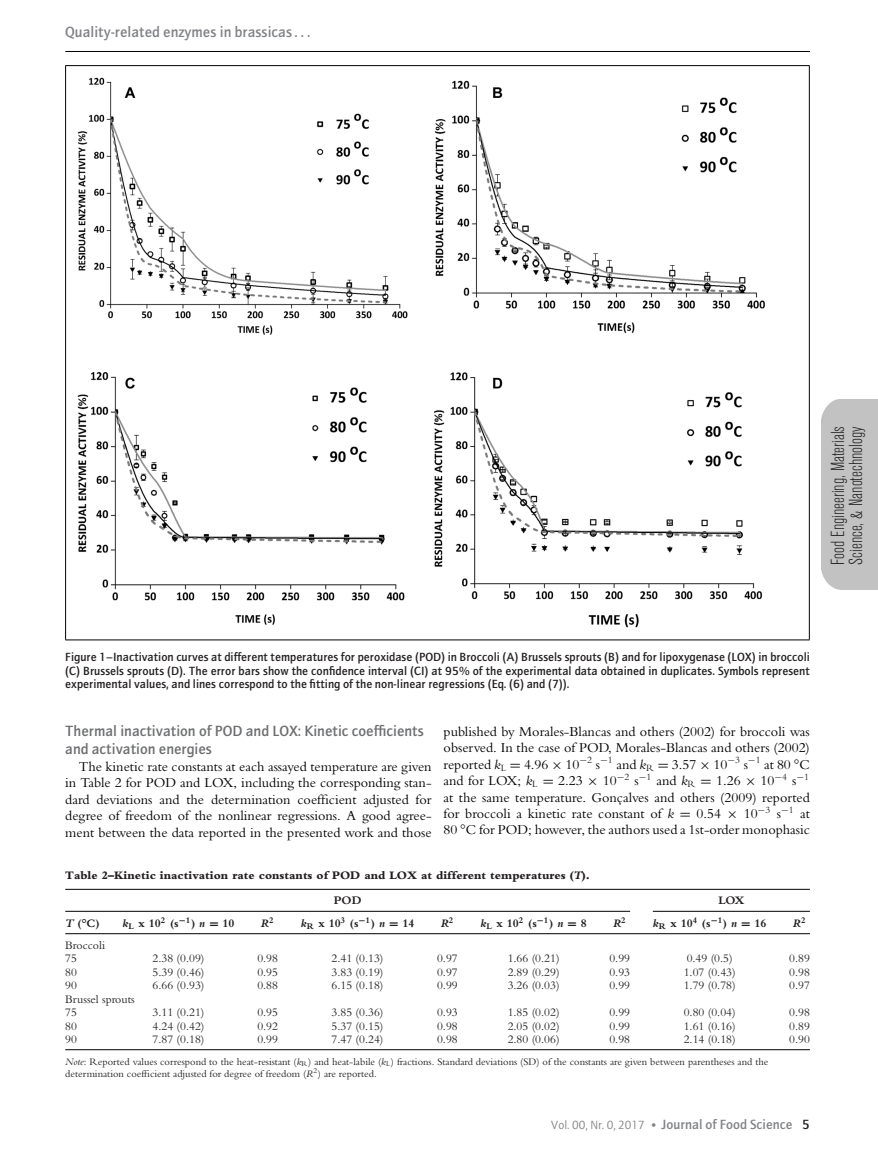
<style>
.page{position:relative;width:878px;height:1175px;background:#fff}
.page>*{position:absolute;margin:0;border:0;box-sizing:border-box;transform-origin:0 0}
.t1{font:300 condensed 18.75px/18px "Akzidenz Grotesk BE";color:#231f20}
.t2{font:500 15px/17.2px "AT Quay Sans";color:#6d6e70}
.t3{font:500 15px "AT Quay Sans";color:#808285}
.t4{font:14.25px/16.5px "Bembo";color:#000;text-align:justify}
.t5{font:500 13.5px "AT Quay Sans";color:#808285}
.t6{font:12px/13.5px "Bembo";color:#231f20}
.t7{font:500 12px/13.5px "AT Quay Sans";color:#231f20;text-align:justify}
.t8{font:800 12px/24.9px "Bembo";color:#231f20}
.t9{font:700 12px "Bembo";color:#231f20}
.t10{font:italic 700 12px "Bembo";color:#231f20}
.t11{font:10.5px/12.5px "Bembo";color:#231f20}
.s1{font-style:italic}
.s2{font-family:"MTSY"}
.s3{font-family:"Times New Roman PSMT 00"}
.s4{font-weight:700}
.s5{font-family:"Times New Roman PS Bold MT 00";font-weight:400}
.s6{font-family:"MTSYB";font-weight:400}
.s7{font-weight:400;font-size:12px}
.s8{color:#231f20}
</style>
<div class="page">
<hr style="left:65px;top:51px;width:744px;height:1px;background:#000">
<hr style="left:65px;top:65px;width:744px;height:1px;background:#000">
<hr style="left:65px;top:66px;width:1px;height:573px;background:#000">
<img style="left:77px;top:77px;width:688px;height:551px">
<hr style="left:809px;top:66px;width:1px;height:573px;background:#000">
<hr style="left:65px;top:639px;width:744px;height:1px;background:#000">
<hr style="left:65px;top:889px;width:744px;height:1px;background:#000">
<hr style="left:65px;top:911px;width:565px;height:1px;background:#000">
<hr style="left:652px;top:911px;width:157px;height:1px;background:#000">
<hr style="left:65px;top:933px;width:744px;height:1px;background:#000">
<hr style="left:65px;top:1049px;width:744px;height:1px;background:#000">
<p class="t3" style="left:65px;top:25px;width:247px">Quality-related enzymes in brassicas . . .</p>
<h1 class="t1" style="left:830px;top:565px;width:140px;rotate:-90deg">Food Engineering, Materials<br>Science, &amp; Nanotechnology</h1>
<p class="t7" style="left:65px;top:651px;width:746px">Figure 1–Inactivation curves at different temperatures for peroxidase (POD) in Broccoli (A) Brussels sprouts (B) and for lipoxygenase (LOX) in broccoli (C) Brussels sprouts (D). The error bars show the confidence interval (CI) at 95% of the experimental data obtained in duplicates. Symbols represent experimental values, and lines correspond to the fitting of the non-linear regressions (Eq. (6) and (7)).</p>
<p class="t2" style="left:65px;top:724px;width:360px">Thermal inactivation of POD and LOX: Kinetic coefficients and activation energies</p>
<p class="t4" style="left:65px;top:759px;width:368px;text-indent:13px">The kinetic rate constants at each assayed temperature are given in Table 2 for POD and LOX, including the corresponding stan&shy;dard deviations and the determination coefficient adjusted for degree of freedom of the nonlinear regressions. A good agree&shy;ment between the data reported in the presented work and those</p>
<p class="t4" style="left:443px;top:724px;width:368px">published by Morales-Blancas and others (2002) for broccoli was observed. In the case of POD, Morales-Blancas and others (2002) reported <span class="s1">k</span><sub>L</sub> <span class="s2">=</span> 4.96 <span class="s2">×</span> 10<sup>−</sup><sup>2</sup> s<sup>−</sup><sup>1</sup> and <span class="s1">k</span><sub>R</sub> <span class="s2">=</span> 3.57 <span class="s2">×</span> 10<sup>−</sup><sup>3</sup> s<sup>−</sup><sup>1</sup> at 80 <span class="s3">°</span>C and for LOX; <span class="s1">k</span><sub>L</sub> <span class="s2">=</span> 2.23 <span class="s2">×</span> 10<sup>−</sup><sup>2</sup> s<sup>−</sup><sup>1</sup> and <span class="s1">k</span><sub>R</sub> <span class="s2">=</span> 1.26 <span class="s2">×</span> 10<sup>−</sup><sup>4</sup> s<sup>−</sup><sup>1 </sup>at the same temperature. Gonc¸alves and others (2009) reported for broccoli a kinetic rate constant of <span class="s1">k</span> <span class="s2">=</span> 0.54 <span class="s2">×</span> 10<sup>−</sup><sup>3</sup> s<sup>−</sup><sup>1</sup> at 80 <span class="s3">°</span>C for POD; however, the authors used a 1st-order monophasic</p>
<p class="t8" style="left:334px;top:864px;width:257px;text-indent:-268px">Table 2–Kinetic inactivation rate constants of POD and LOX at different temperatures (<span class="s1">T</span>).<br><span class="s4">POD</span></p>
<p class="t9" style="left:718px;top:896px;width:28px">LOX</p>
<p class="t9" style="left:65px;top:919px;width:36px"><span class="s1">T</span> (<span class="s5">°</span>C)</p>
<p class="t9" style="left:122px;top:919px;width:114px"><span class="s1">k</span><sub>L</sub> x 10<sup>2</sup> (s<sup>−</sup><sup>1</sup>) <span class="s1">n</span> <span class="s6">=</span> 10</p>
<p class="t10" style="left:261px;top:919px;width:14px">R<sup>2</sup></p>
<p class="t9" style="left:301px;top:919px;width:115px"><span class="s1">k</span><sub>R</sub> x 10<sup>3</sup> (s<sup>−</sup><sup>1</sup>) <span class="s1">n</span> <span class="s6">=</span> 14</p>
<p class="t10" style="left:440px;top:919px;width:14px">R<sup>2</sup></p>
<p class="t9" style="left:480px;top:919px;width:108px"><span class="s1">k</span><sub>L</sub> x 10<sup>2</sup> (s<sup>−</sup><sup>1</sup>) <span class="s1">n</span> <span class="s6">=</span> 8</p>
<p class="t10" style="left:613px;top:919px;width:14px">R<sup>2</sup></p>
<p class="t9" style="left:652px;top:919px;width:115px"><span class="s1">k</span><sub>R</sub> x 10<sup>4</sup> (s<sup>−</sup><sup>1</sup>) <span class="s1">n</span> <span class="s6">=</span> 16</p>
<p class="t10" style="left:792px;top:919px;width:14px">R<sup>2</sup></p>
<p class="t6" style="left:65px;top:939px;width:41px">Broccoli<br>75</p>
<p class="t6" style="left:152px;top:953px;width:53px">2.38 (0.09)</p>
<p class="t6" style="left:257px;top:953px;width:22px">0.98</p>
<p class="t6" style="left:331px;top:953px;width:53px">2.41 (0.13)</p>
<p class="t6" style="left:437px;top:953px;width:22px">0.97</p>
<p class="t6" style="left:507px;top:953px;width:53px">1.66 (0.21)</p>
<p class="t6" style="left:609px;top:953px;width:22px">0.99</p>
<p class="t6" style="left:686px;top:953px;width:48px">0.49 (0.5)</p>
<p class="t6" style="left:789px;top:953px;width:22px">0.89</p>
<p class="t6" style="left:65px;top:966px;width:13px">80</p>
<p class="t6" style="left:152px;top:966px;width:53px">5.39 (0.46)</p>
<p class="t6" style="left:257px;top:966px;width:22px">0.95</p>
<p class="t6" style="left:331px;top:966px;width:53px">3.83 (0.19)</p>
<p class="t6" style="left:437px;top:966px;width:22px">0.97</p>
<p class="t6" style="left:507px;top:966px;width:53px">2.89 (0.29)</p>
<p class="t6" style="left:609px;top:966px;width:22px">0.93</p>
<p class="t6" style="left:683px;top:966px;width:53px">1.07 (0.43)</p>
<p class="t6" style="left:789px;top:966px;width:22px">0.98</p>
<p class="t6" style="left:65px;top:979px;width:13px">90</p>
<p class="t6" style="left:152px;top:979px;width:53px">6.66 (0.93)</p>
<p class="t6" style="left:257px;top:979px;width:22px">0.88</p>
<p class="t6" style="left:331px;top:979px;width:53px">6.15 (0.18)</p>
<p class="t6" style="left:437px;top:979px;width:22px">0.99</p>
<p class="t6" style="left:507px;top:979px;width:53px">3.26 (0.03)</p>
<p class="t6" style="left:609px;top:979px;width:22px">0.99</p>
<p class="t6" style="left:683px;top:979px;width:53px">1.79 (0.78)</p>
<p class="t6" style="left:789px;top:979px;width:22px">0.97</p>
<p class="t6" style="left:65px;top:993px;width:71px">Brussel sprouts<br>75</p>
<p class="t6" style="left:152px;top:1006px;width:53px">3.11 (0.21)</p>
<p class="t6" style="left:257px;top:1006px;width:22px">0.95</p>
<p class="t6" style="left:331px;top:1006px;width:53px">3.85 (0.36)</p>
<p class="t6" style="left:437px;top:1006px;width:22px">0.93</p>
<p class="t6" style="left:507px;top:1006px;width:53px">1.85 (0.02)</p>
<p class="t6" style="left:609px;top:1006px;width:22px">0.99</p>
<p class="t6" style="left:683px;top:1006px;width:53px">0.80 (0.04)</p>
<p class="t6" style="left:789px;top:1006px;width:22px">0.98</p>
<p class="t6" style="left:65px;top:1020px;width:13px">80</p>
<p class="t6" style="left:152px;top:1020px;width:53px">4.24 (0.42)</p>
<p class="t6" style="left:257px;top:1020px;width:22px">0.92</p>
<p class="t6" style="left:331px;top:1020px;width:53px">5.37 (0.15)</p>
<p class="t6" style="left:437px;top:1020px;width:22px">0.98</p>
<p class="t6" style="left:507px;top:1020px;width:53px">2.05 (0.02)</p>
<p class="t6" style="left:609px;top:1020px;width:22px">0.99</p>
<p class="t6" style="left:683px;top:1020px;width:53px">1.61 (0.16)</p>
<p class="t6" style="left:789px;top:1020px;width:22px">0.89</p>
<p class="t6" style="left:65px;top:1033px;width:13px">90</p>
<p class="t6" style="left:152px;top:1033px;width:53px">7.87 (0.18)</p>
<p class="t6" style="left:257px;top:1033px;width:22px">0.99</p>
<p class="t6" style="left:331px;top:1033px;width:53px">7.47 (0.24)</p>
<p class="t6" style="left:437px;top:1033px;width:22px">0.98</p>
<p class="t6" style="left:507px;top:1033px;width:53px">2.80 (0.06)</p>
<p class="t6" style="left:609px;top:1033px;width:22px">0.98</p>
<p class="t6" style="left:683px;top:1033px;width:53px">2.14 (0.18)</p>
<p class="t6" style="left:789px;top:1033px;width:22px">0.90</p>
<p class="t11" style="left:65px;top:1056px;width:704px"><span class="s1">Note</span>: Reported values correspond to the heat-resistant (<span class="s1">k</span><sub>R</sub>) and heat-labile (<span class="s1">k</span><sub>L</sub>) fractions. Standard deviations (SD) of the constants are given between parentheses and the determination coefficient adjusted for degree of freedom (<span class="s1">R</span><sup>2</sup>) are reported.</p>
<p class="t5" style="left:551px;top:1118px;width:260px"><span class="s7">Vol. 00, Nr. 0, 2017</span> <sup>-</sup> Journal of Food Science <span class="s8">5</span></p>
</div>
